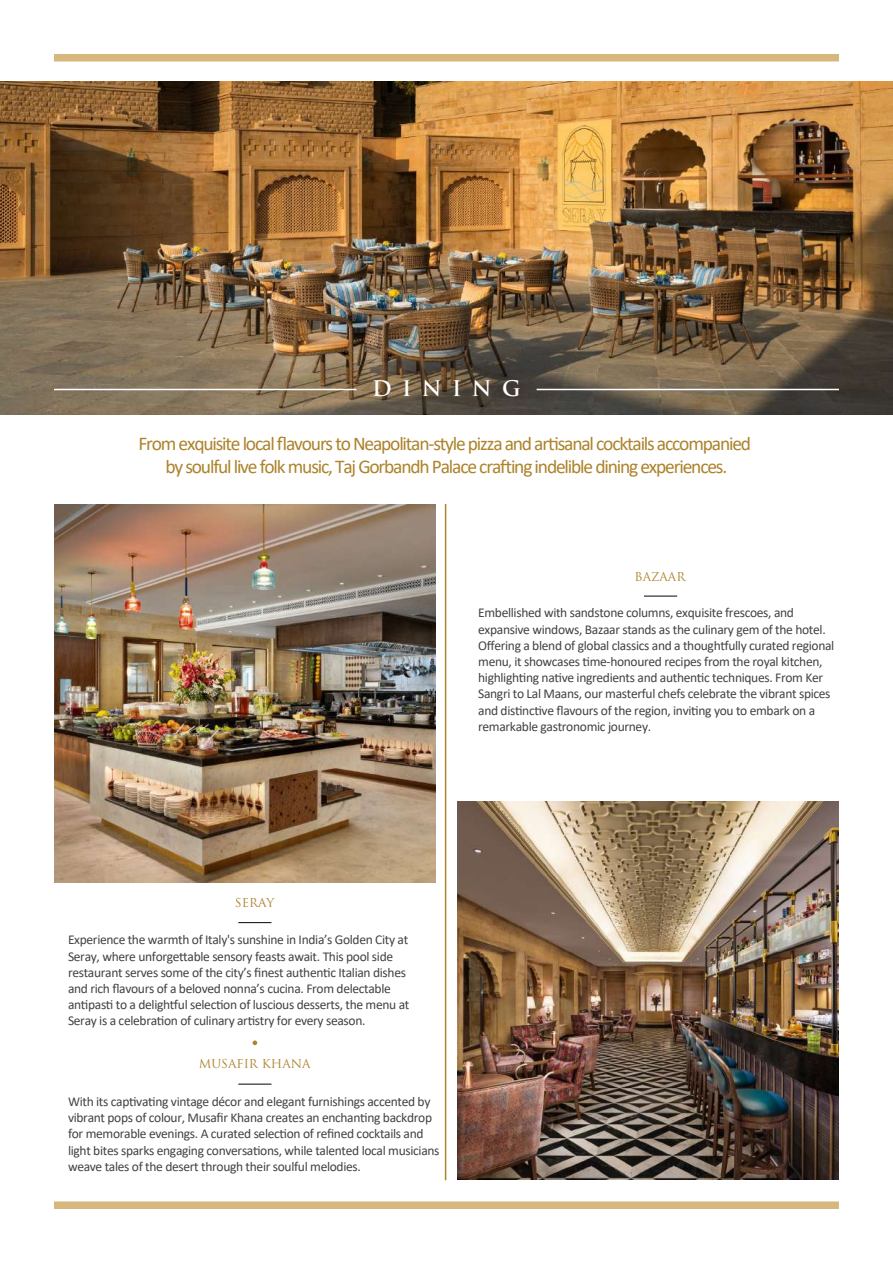
<style>
.page{position:relative;width:893px;height:1263px;background:#fff}
.page>*{position:absolute;margin:0;border:0;box-sizing:border-box;transform-origin:0 0}
.t1{font:700 21px "Trajan Pro";letter-spacing:.49em;color:#fff}
.t2{font:19.5px/23.4px "Calibri";letter-spacing:-.06em;color:#ad832c;text-align:center}
.t3{font:13.5px/16.2px "Calibri";letter-spacing:-.025em;color:#424244}
.t4{font:12px "Trajan Pro";color:#ad832c}
</style>
<div class="page">
<img style="left:54px;top:504px;width:382px;height:378px">
<img style="left:0;top:81px;width:893px;height:333px">
<div style="left:54px;top:54px;width:785px;height:8px;background:#d7b77e"></div>
<div style="left:54px;top:1201px;width:785px;height:8px;background:#d7b77e"></div>
<hr style="left:445px;top:504px;width:1px;height:676px;background:#ad832c">
<hr style="left:238px;top:922px;width:33px;height:1px;background:#040504">
<hr style="left:238px;top:1084px;width:33px;height:1px;background:#040504">
<hr style="left:644px;top:596px;width:33px;height:1px;background:#040504">
<svg style="left:253px;top:1040px;width:4px;height:5px"></svg>
<hr style="left:54px;top:389px;width:302px;height:1px;background:#fff">
<hr style="left:537px;top:389px;width:302px;height:1px;background:#fff">
<img style="left:457px;top:801px;width:382px;height:378px">
<h1 class="t1" style="left:372px;top:376px;width:150px">DINING</h1>
<h2 class="t2" style="left:138px;top:431px;width:614px">From exquisite local flavours to Neapolitan-style pizza and artisanal cocktails accompanied by soulful live folk music, Taj Gorbandh Palace crafting indelible dining experiences.</h2>
<p class="t4" style="left:635px;top:569px;width:52px">BAZAAR</p>
<p class="t3" style="left:478px;top:604px;width:358px">Embellished with sandstone columns, exquisite frescoes, and expansive windows, Bazaar stands as the culinary gem of the hotel.<br>Offering a blend of global classics and a thoughtfully curated regional menu, it showcases time-honoured recipes from the royal kitchen, highlighting native ingredients and authentic techniques. From Ker Sangri to Lal Maans, our masterful chefs celebrate the vibrant spices and distinctive flavours of the region, inviting you to embark on a remarkable gastronomic journey.</p>
<p class="t4" style="left:235px;top:895px;width:41px">SERAY</p>
<p class="t3" style="left:68px;top:931px;width:343px">Experience the warmth of Italy's sunshine in India’s Golden City at Seray, where unforgettable sensory feasts await. This pool side restaurant serves some of the city’s finest authentic Italian dishes and rich flavours of a beloved nonna’s cucina. From delectable antipasti to a delightful selection of luscious desserts, the menu at Seray is a celebration of culinary artistry for every season.</p>
<p class="t4" style="left:199px;top:1056px;width:113px">MUSAFIR KHANA</p>
<p class="t3" style="left:68px;top:1093px;width:373px">With its captivating vintage décor and elegant furnishings accented by vibrant pops of colour, Musafir Khana creates an enchanting backdrop for memorable evenings. A curated selection of refined cocktails and light bites sparks engaging conversations, while talented local musicians weave tales of the desert through their soulful melodies.</p>
</div>
